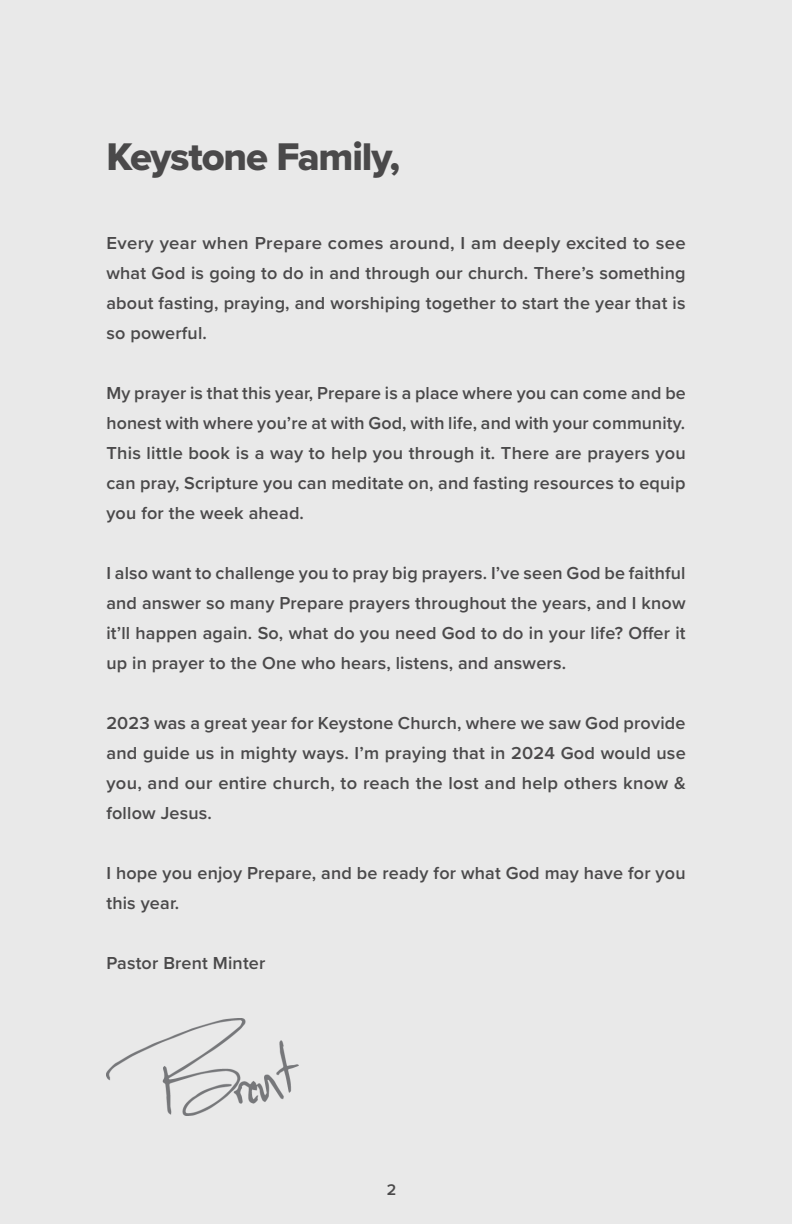
<style>
.page{position:relative;width:792px;height:1224px;background:#e9e9e9}
.page>*{position:absolute;margin:0;border:0;box-sizing:border-box;transform-origin:0 0}
.t1{font:40px "Proxima Nova Extrabld";letter-spacing:-.03em;color:#4a494a}
.t2{font:600 18px/30px "Proxima Nova";letter-spacing:.01em;color:#4a494a;text-align:justify}
.t3{font:600 16px "Proxima Nova";color:#4a494a}
</style>
<div class="page">
<img style="left:106px;top:1019px;width:193px;height:97px">
<p class="t1" style="left:106px;top:127px;width:295px">Keystone Family,</p>
<p class="t2" style="left:106px;top:227px;width:581px">Every year when Prepare comes around, I am deeply excited to see what God is going to do in and through our church. There’s something about fasting, praying, and worshiping together to start the year that is so powerful.</p>
<p class="t2" style="left:106px;top:377px;width:581px">My prayer is that this year, Prepare is a place where you can come and be honest with where you’re at with God, with life, and with your community.<br>This little book is a way to help you through it. There are prayers you can pray, Scripture you can meditate on, and fasting resources to equip you for the week ahead.</p>
<p class="t2" style="left:106px;top:557px;width:581px">I also want to challenge you to pray big prayers. I’ve seen God be faithful and answer so many Prepare prayers throughout the years, and I know it’ll happen again. So, what do you need God to do in your life? Offer it up in prayer to the One who hears, listens, and answers.</p>
<p class="t2" style="left:106px;top:707px;width:581px">2023 was a great year for Keystone Church, where we saw God provide and guide us in mighty ways. I’m praying that in 2024 God would use you, and our entire church, to reach the lost and help others know &amp; follow Jesus.</p>
<p class="t2" style="left:106px;top:857px;width:581px">I hope you enjoy Prepare, and be ready for what God may have for you this year.</p>
<p class="t2" style="left:106px;top:947px;width:160px">Pastor Brent Minter</p>
<p class="t3" style="left:387px;top:1178px;width:11px">2</p>
</div>
